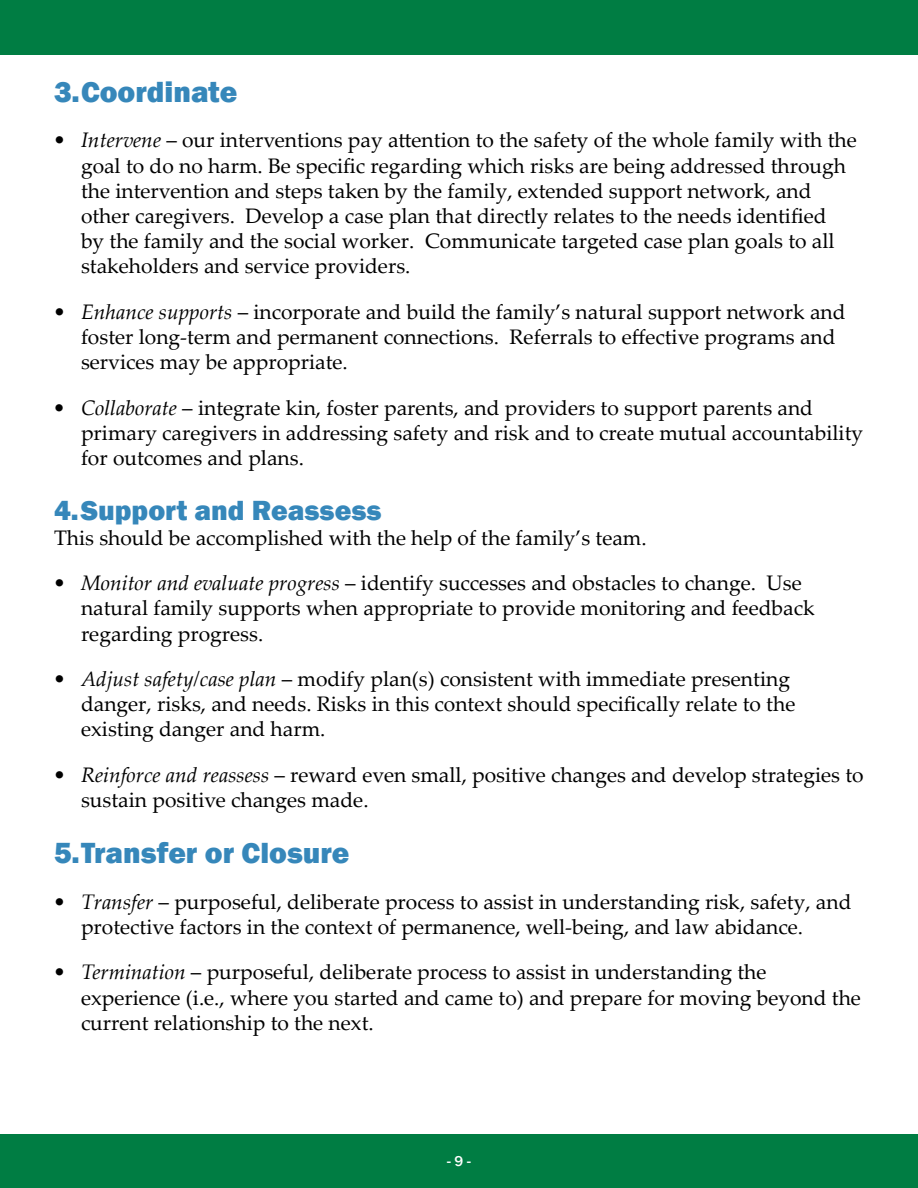
<style>
.page{position:relative;width:918px;height:1188px;background:#fff}
.page>*{position:absolute;margin:0;border:0;box-sizing:border-box;transform-origin:0 0}
.t1{font:800 30px "Franklin Gothic";color:#3687ba}
.t2{font:800 28.5px "Franklin Gothic";color:#3687ba}
.t3{font:21px/25.2px "Palatino Linotype";color:#000}
.t4{font:500 15px "Franklin Gothic";color:#fff}
.s1{font-style:italic}
</style>
<div class="page">
<div style="left:0;top:1134px;width:918px;height:54px;background:#007d43"></div>
<div style="left:0;top:0;width:918px;height:55px;background:#007d43"></div>
<h1 class="t1" style="left:54px;top:73px;width:185px">3.Coordinate</h1>
<p class="t3" style="left:81px;top:127px;width:777px;text-indent:-27px"><span class="s1">• Intervene</span> – our interventions pay attention to the safety of the whole family with the goal to do no harm. Be specific regarding which risks are being addressed through the intervention and steps taken by the family, extended support network, and other caregivers. Develop a case plan that directly relates to the needs identified<br>by the family and the social worker. Communicate targeted case plan goals to all stakeholders and service providers.</p>
<p class="t3" style="left:81px;top:298px;width:766px;text-indent:-27px"><span class="s1">• Enhance supports</span> – incorporate and build the family’s natural support network and foster long-term and permanent connections. Referrals to effective programs and services may be appropriate.</p>
<p class="t3" style="left:81px;top:394px;width:784px;text-indent:-27px"><span class="s1">• Collaborate</span> – integrate kin, foster parents, and providers to support parents and primary caregivers in addressing safety and risk and to create mutual accountability for outcomes and plans.</p>
<h2 class="t2" style="left:54px;top:492px;width:329px">4.Support and Reassess</h2>
<p class="t3" style="left:54px;top:524px;width:594px">This should be accomplished with the help of the family’s team.</p>
<p class="t3" style="left:81px;top:570px;width:735px;text-indent:-27px"><span class="s1">• Monitor and evaluate progress</span> – identify successes and obstacles to change. Use natural family supports when appropriate to provide monitoring and feedback regarding progress.</p>
<p class="t3" style="left:81px;top:666px;width:716px;text-indent:-27px"><span class="s1">• Adjust safety/case plan</span> – modify plan(s) consistent with immediate presenting danger, risks, and needs. Risks in this context should specifically relate to the existing danger and harm.</p>
<p class="t3" style="left:81px;top:761px;width:784px;text-indent:-27px"><span class="s1">• Reinforce and reassess</span> – reward even small, positive changes and develop strategies to sustain positive changes made.</p>
<h1 class="t1" style="left:54px;top:834px;width:297px">5.Transfer or Closure</h1>
<p class="t3" style="left:81px;top:888px;width:772px;text-indent:-27px"><span class="s1">• Transfer</span> – purposeful, deliberate process to assist in understanding risk, safety, and protective factors in the context of permanence, well-being, and law abidance.</p>
<p class="t3" style="left:81px;top:959px;width:781px;text-indent:-27px"><span class="s1">• Termination</span> – purposeful, deliberate process to assist in understanding the experience (i.e., where you started and came to) and prepare for moving beyond the current relationship to the next.</p>
<p class="t4" style="left:447px;top:1152px;width:25px">- 9 -</p>
</div>
